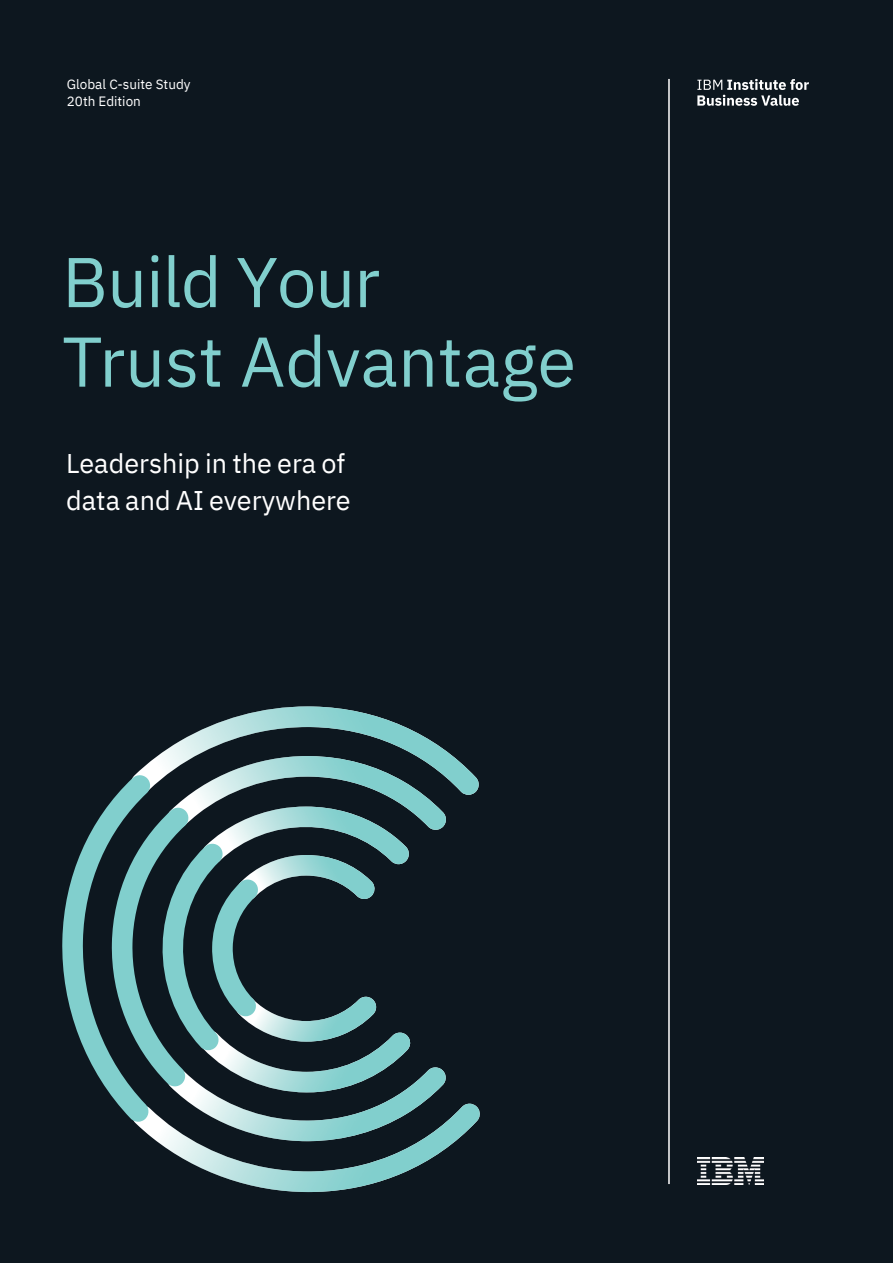
<style>
.page{position:relative;width:893px;height:1263px;background:#0d171f}
.page>*{position:absolute;margin:0;border:0;box-sizing:border-box;transform-origin:0 0}
.t1{font:70.35px/79.5px "IBM Plex Sans";color:#81cfcd}
.t2{font:27px/37.5px "IBM Plex Sans";color:#fff}
.t3{font:13.5px/16.5px "IBM Plex Sans";color:#fff}
</style>
<div class="page">
<img style="left:136px;top:706px;width:343px;height:89px">
<img style="left:167px;top:756px;width:280px;height:74px">
<img style="left:259px;top:806px;width:151px;height:58px">
<img style="left:259px;top:855px;width:116px;height:44px">
<img style="left:134px;top:1104px;width:346px;height:88px">
<img style="left:259px;top:996px;width:118px;height:35px">
<img style="left:259px;top:1031px;width:152px;height:36px">
<img style="left:167px;top:1067px;width:280px;height:74px">
<svg style="left:62px;top:774px;width:197px;height:348px"></svg>
<svg style="left:697px;top:79px;width:112px;height:27px"></svg>
<hr style="left:668px;top:79px;width:2px;height:1105px;background:#fff">
<img style="left:697px;top:1157px;width:67px;height:27px">
<p class="t3" style="left:67px;top:75px;width:125px">Global C-suite Study<br>20th Edition</p>
<h1 class="t1" style="left:62px;top:237px;width:515px">Build Your<br>Trust Advantage</h1>
<p class="t2" style="left:66px;top:442px;width:286px">Leadership in the era of data and AI everywhere</p>
</div>
